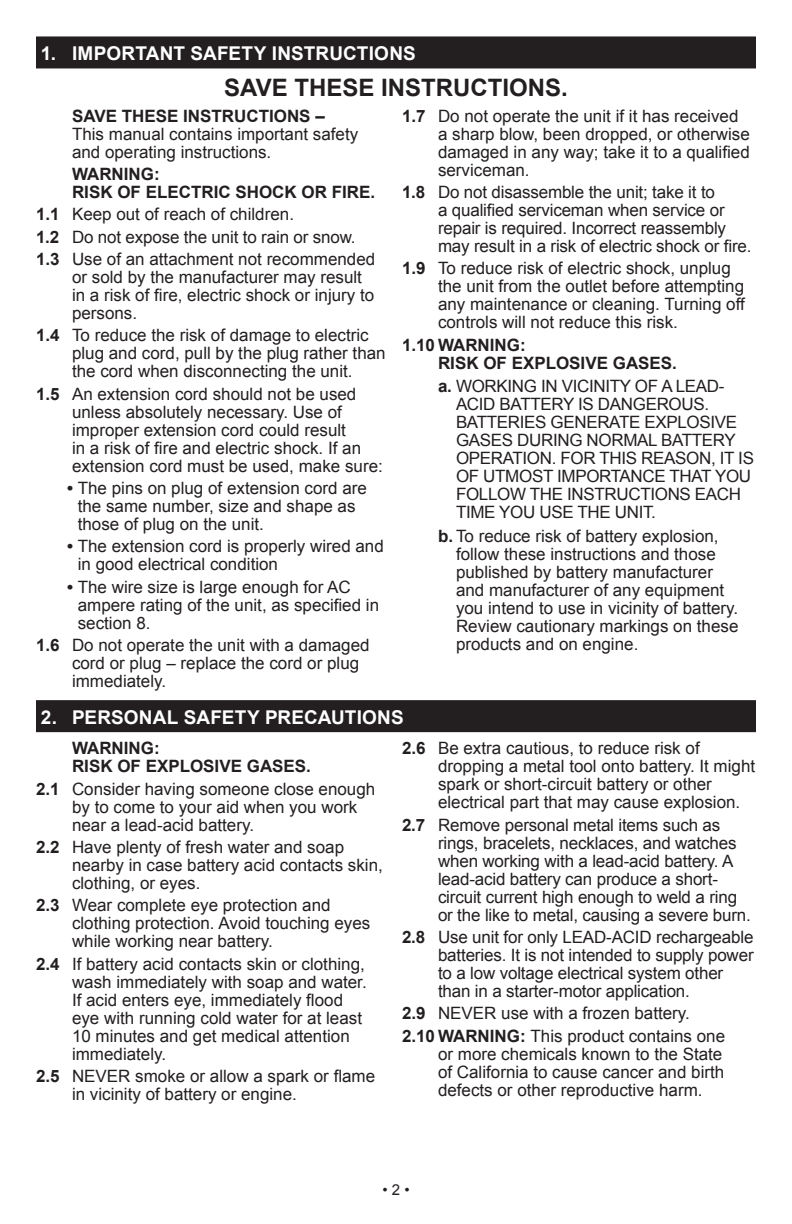
<style>
.page{position:relative;width:792px;height:1224px;background:#fff}
.page>*{position:absolute;margin:0;border:0;box-sizing:border-box;transform-origin:0 0}
.Under_heading-bold_c{font:700 24px "Arial";color:#231f20}
.t1{font:700 19px "Arial";letter-spacing:.005em;color:#fff}
.Sub_Numbers_new{font:17px/18px "Arial";color:#231f20}
.Sub_Numbers_new-2{font:17px/18px "Arial";letter-spacing:-.02em;color:#231f20}
.Sub_Numbers_new-3{font:700 17px/18px "Arial";color:#231f20}
.t2{font:15px "Arial";color:#231f20}
.s1{font-weight:700}
</style>
<div class="page">
<div style="left:36px;top:36px;width:720px;height:32px;background:#231f20"></div>
<div style="left:36px;top:700px;width:720px;height:32px;background:#231f20"></div>
<p class="t1" style="left:41px;top:41px;width:377px">1. IMPORTANT SAFETY INSTRUCTIONS</p>
<p class="Under_heading-bold_c" style="left:224px;top:72px;width:345px">SAVE THESE INSTRUCTIONS.</p>
<p class="Sub_Numbers_new" style="left:72px;top:107px;width:288px"><span class="s1">SAVE THESE INSTRUCTIONS –<br></span>This manual contains important safety and operating instructions.</p>
<p class="Sub_Numbers_new-3" style="left:72px;top:166px;width:305px">WARNING:<br>RISK OF ELECTRIC SHOCK OR FIRE.</p>
<p class="Sub_Numbers_new" style="left:36px;top:206px;width:260px"><span class="s1">1.1</span> Keep out of reach of children.</p>
<p class="Sub_Numbers_new" style="left:36px;top:228px;width:321px"><span class="s1">1.2</span> Do not expose the unit to rain or snow.</p>
<p class="Sub_Numbers_new" style="left:72px;top:250px;width:305px;text-indent:-36px"><span class="s1">1.3</span> Use of an attachment not recommended or sold by the manufacturer may result in a risk of fire, electric shock or injury to persons.</p>
<p class="Sub_Numbers_new" style="left:72px;top:326px;width:315px;text-indent:-36px"><span class="s1">1.4</span> To reduce the risk of damage to electric plug and cord, pull by the plug rather than the cord when disconnecting the unit.</p>
<p class="Sub_Numbers_new" style="left:72px;top:385px;width:312px;text-indent:-36px"><span class="s1">1.5</span> An extension cord should not be used unless absolutely necessary. Use of improper extension cord could result<br>in a risk of fire and electric shock. If an extension cord must be used, make sure:</p>
<p class="Sub_Numbers_new" style="left:78px;top:479px;width:291px;text-indent:-10px"><span class="s1">•</span> The pins on plug of extension cord are the same number, size and shape as those of plug on the unit.</p>
<p class="Sub_Numbers_new" style="left:78px;top:537px;width:308px;text-indent:-10px"><span class="s1">•</span> The extension cord is properly wired and in good electrical condition</p>
<p class="Sub_Numbers_new" style="left:78px;top:578px;width:303px;text-indent:-10px"><span class="s1">•</span> The wire size is large enough for AC ampere rating of the unit, as specified in section 8.</p>
<p class="Sub_Numbers_new" style="left:72px;top:636px;width:299px;text-indent:-36px"><span class="s1">1.6</span> Do not operate the unit with a damaged cord or plug – replace the cord or plug immediately.</p>
<p class="Sub_Numbers_new" style="left:438px;top:107px;width:313px;text-indent:-36px"><span class="s1">1.7</span> Do not operate the unit if it has received a sharp blow, been dropped, or otherwise damaged in any way; take it to a qualified serviceman.</p>
<p class="Sub_Numbers_new" style="left:438px;top:183px;width:315px;text-indent:-36px"><span class="s1">1.8</span> Do not disassemble the unit; take it to<br>a qualified serviceman when service or repair is required. Incorrect reassembly may result in a risk of electric shock or fire.</p>
<p class="Sub_Numbers_new" style="left:438px;top:260px;width:308px;text-indent:-36px"><span class="s1">1.9</span> To reduce risk of electric shock, unplug the unit from the outlet before attempting any maintenance or cleaning. Turning off controls will not reduce this risk.</p>
<p class="Sub_Numbers_new-3" style="left:438px;top:336px;width:241px;text-indent:-36px">1.10 WARNING:<br>RISK OF EXPLOSIVE GASES.</p>
<p class="Sub_Numbers_new-2" style="left:456px;top:378px;width:300px;text-indent:-18px"><span class="s1">a.</span> WORKING IN VICINITY OF A LEAD-<br>ACID BATTERY IS DANGEROUS.<br>BATTERIES GENERATE EXPLOSIVE<br>GASES DURING NORMAL BATTERY<br>OPERATION. FOR THIS REASON, IT IS<br>OF UTMOST IMPORTANCE THAT YOU<br>FOLLOW THE INSTRUCTIONS EACH<br>TIME YOU USE THE UNIT.</p>
<p class="Sub_Numbers_new" style="left:456px;top:527px;width:284px;text-indent:-18px"><span class="s1">b.</span> To reduce risk of battery explosion, follow these instructions and those published by battery manufacturer and manufacturer of any equipment you intend to use in vicinity of battery.<br>Review cautionary markings on these products and on engine.</p>
<p class="t1" style="left:41px;top:704px;width:365px">2. PERSONAL SAFETY PRECAUTIONS</p>
<p class="Sub_Numbers_new-3" style="left:72px;top:740px;width:241px">WARNING:<br>RISK OF EXPLOSIVE GASES.</p>
<p class="Sub_Numbers_new" style="left:72px;top:780px;width:305px;text-indent:-36px"><span class="s1">2.1</span> Consider having someone close enough by to come to your aid when you work near a lead-acid battery.</p>
<p class="Sub_Numbers_new" style="left:72px;top:838px;width:312px;text-indent:-36px"><span class="s1">2.2</span> Have plenty of fresh water and soap nearby in case battery acid contacts skin, clothing, or eyes.</p>
<p class="Sub_Numbers_new" style="left:72px;top:897px;width:300px;text-indent:-36px"><span class="s1">2.3</span> Wear complete eye protection and clothing protection. Avoid touching eyes while working near battery.</p>
<p class="Sub_Numbers_new" style="left:72px;top:955px;width:296px;text-indent:-36px"><span class="s1">2.4</span> If battery acid contacts skin or clothing, wash immediately with soap and water.<br>If acid enters eye, immediately flood eye with running cold water for at least 10 minutes and get medical attention immediately.</p>
<p class="Sub_Numbers_new" style="left:72px;top:1067px;width:305px;text-indent:-36px"><span class="s1">2.5</span> NEVER smoke or allow a spark or flame in vicinity of battery or engine.</p>
<p class="Sub_Numbers_new" style="left:438px;top:740px;width:319px;text-indent:-36px"><span class="s1">2.6</span> Be extra cautious, to reduce risk of dropping a metal tool onto battery. It might spark or short-circuit battery or other electrical part that may cause explosion.</p>
<p class="Sub_Numbers_new" style="left:438px;top:816px;width:315px;text-indent:-36px"><span class="s1">2.7</span> Remove personal metal items such as rings, bracelets, necklaces, and watches when working with a lead-acid battery. A lead-acid battery can produce a short&shy;circuit current high enough to weld a ring or the like to metal, causing a severe burn.</p>
<p class="Sub_Numbers_new" style="left:438px;top:928px;width:317px;text-indent:-36px"><span class="s1">2.8</span> Use unit for only LEAD-ACID rechargeable batteries. It is not intended to supply power to a low voltage electrical system other than in a starter-motor application.</p>
<p class="Sub_Numbers_new" style="left:402px;top:1005px;width:289px"><span class="s1">2.9</span> NEVER use with a frozen battery.</p>
<p class="Sub_Numbers_new" style="left:438px;top:1027px;width:289px;text-indent:-36px"><span class="s1">2.10 WARNING:</span> This product contains one or more chemicals known to the State of California to cause cancer and birth defects or other reproductive harm.</p>
<p class="t2" style="left:382px;top:1180px;width:29px">• 2 •</p>
</div>
